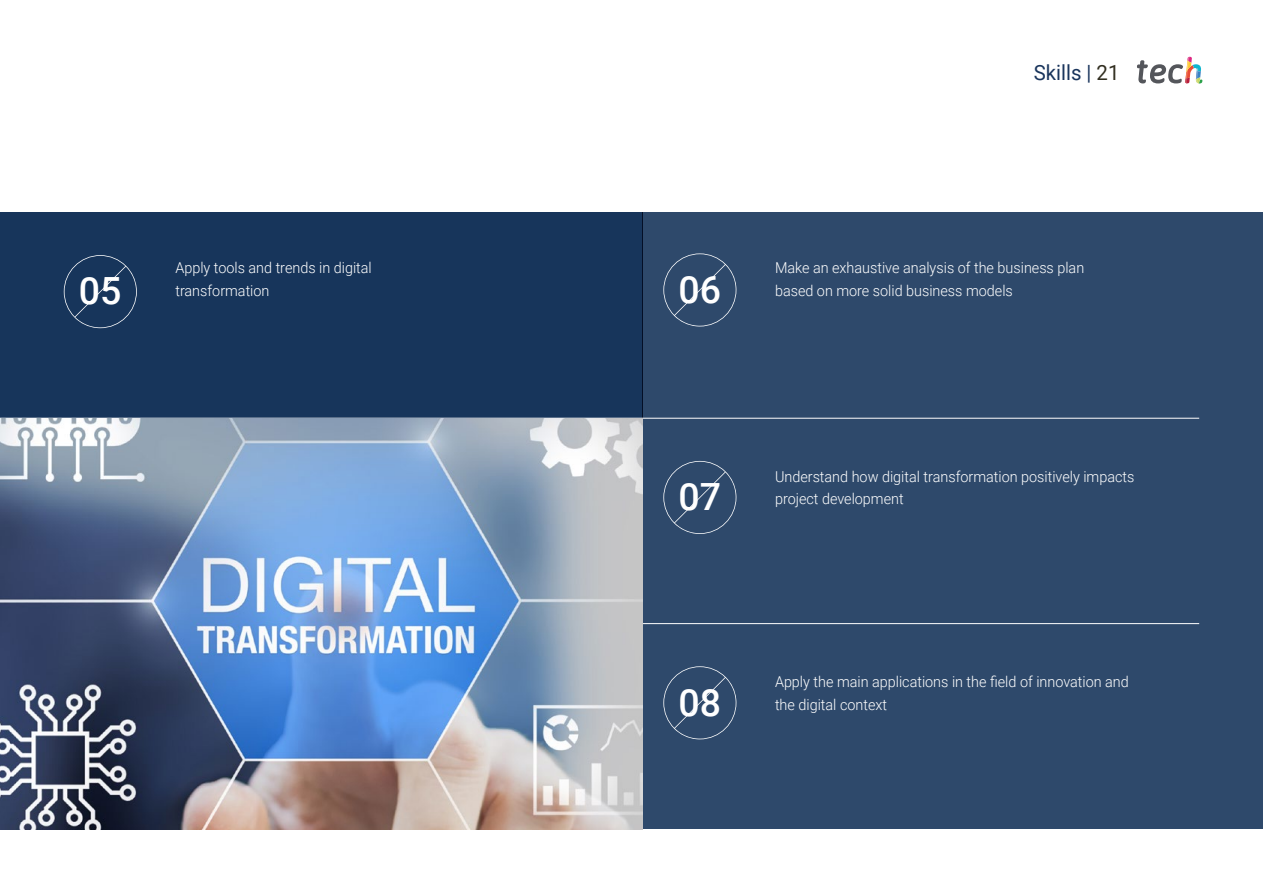
<style>
.page{position:relative;width:1263px;height:893px;background:#fff}
.page>*{position:absolute;margin:0;border:0;box-sizing:border-box;transform-origin:0 0}
.t1{font:500 37.5px "Roboto";color:#fff}
.t2{font:21px "Roboto";color:#1a355c}
.t3{font:300 15px/22.5px "Roboto";color:#fff;scale:.96 1}
.s1{color:#312e20}
</style>
<div class="page">
<svg style="left:1137px;top:57px;width:65px;height:27px"></svg>
<div style="left:0;top:213px;width:642px;height:616px;background:#17355b"></div>
<div style="left:642px;top:213px;width:621px;height:616px;background:#2e496b"></div>
<svg style="left:64px;top:255px;width:73px;height:73px"></svg>
<svg style="left:663px;top:253px;width:73px;height:73px"></svg>
<svg style="left:663px;top:461px;width:73px;height:73px"></svg>
<svg style="left:663px;top:666px;width:73px;height:73px"></svg>
<hr style="left:0;top:418px;width:1199px;height:1px;background:#fff">
<hr style="left:0;top:623px;width:1199px;height:1px;background:#fff">
<img style="left:0;top:418px;width:642px;height:411px">
<h2 class="t2" style="left:1034px;top:57px;width:87px">Skills | <span class="s1">21</span></h2>
<p class="t3" style="left:175px;top:256px;width:206px">Apply tools and trends in digital transformation</p>
<p class="t3" style="left:775px;top:256px;width:324px">Make an exhaustive analysis of the business plan</p>
<h1 class="t1" style="left:79px;top:265px;width:44px">05</h1>
<h1 class="t1" style="left:679px;top:263px;width:44px">06</h1>
<p class="t3" style="left:775px;top:279px;width:249px">based on more solid business models</p>
<h1 class="t1" style="left:679px;top:471px;width:44px">07</h1>
<p class="t3" style="left:775px;top:465px;width:376px">Understand how digital transformation positively impacts project development</p>
<h1 class="t1" style="left:679px;top:676px;width:44px">08</h1>
<p class="t3" style="left:775px;top:670px;width:370px">Apply the main applications in the field of innovation and the digital context</p>
</div>
